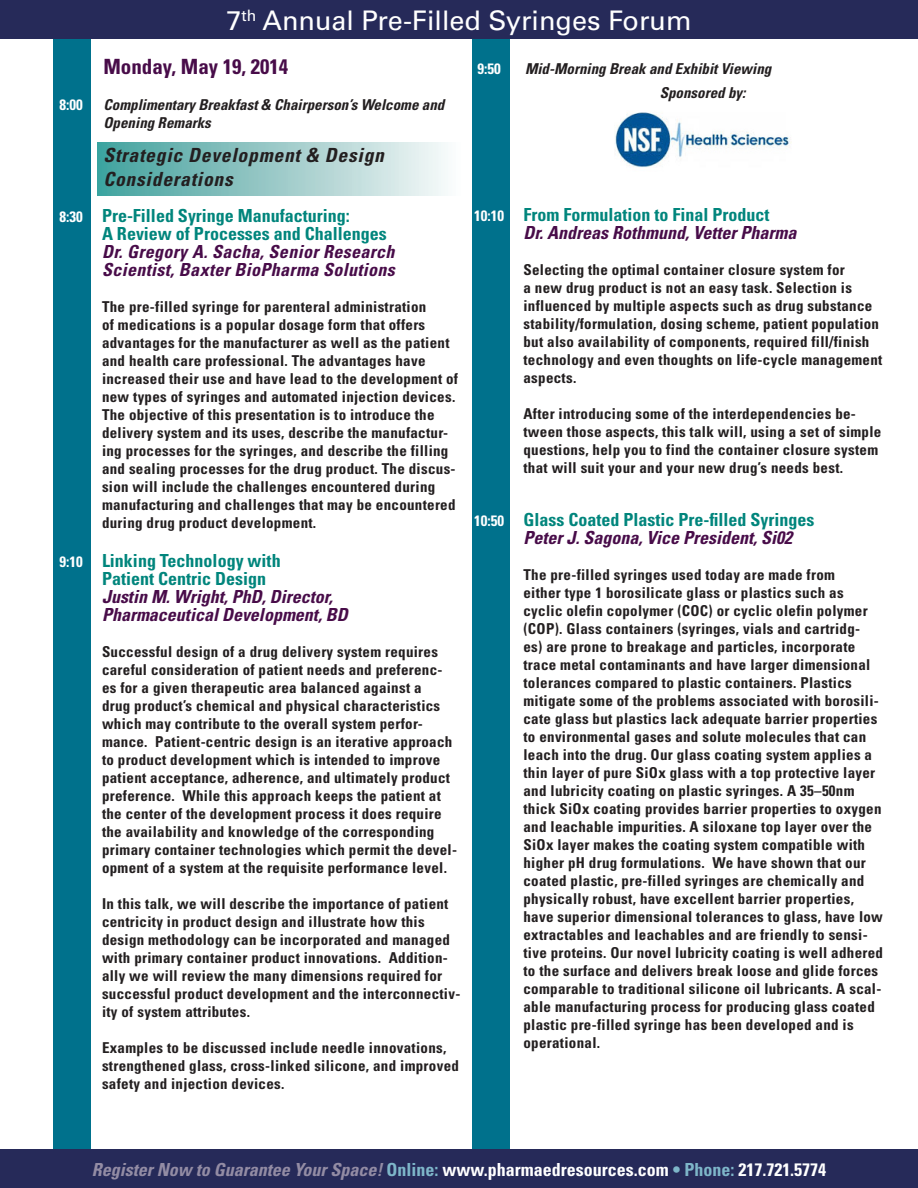
<style>
.page{position:relative;width:918px;height:1188px;background:#fff}
.page>*{position:absolute;margin:0;border:0;box-sizing:border-box;transform-origin:0 0}
.t1{font:27px "Univers";color:#fff}
.t2{font:700 condensed 21px "Univers";color:#480c49}
.t3{font:italic 700 condensed 19.5px/23.4px "Univers";letter-spacing:.04em;color:#231f20}
.t4{font:700 condensed 18px/18px "Univers";color:#00857c}
.Speaker{font:italic 700 condensed 18px/18px "Univers";color:#480c49}
.t5{font:700 condensed 18px "Univers";color:#fff}
.Speaker-2{font:italic 700 condensed 18px/18px "Univers";letter-spacing:.02em;color:#480c49}
.Body{font:700 condensed 15px/18px "Univers";letter-spacing:.02em;color:#231f20}
.Speaker-3{font:700 condensed 15px/18px "Univers";letter-spacing:.02em;color:#231f20}
.t6{font:italic 700 condensed 15px/18px "Univers";color:#231f20}
.t7{font:700 condensed 15px "Univers";color:#fff}
.s1{font-size:15px;color:#fff}
.s2{font-style:italic;color:#938ca4}
.s3{color:#7eb6c9}
</style>
<div class="page">
<div style="left:54px;top:0;width:37px;height:1188px;background:#00718c"></div>
<div style="left:472px;top:0;width:38px;height:1188px;background:#00718c"></div>
<div style="left:0;top:0;width:918px;height:39px;background:#262a59"></div>
<div style="left:0;top:1149px;width:918px;height:39px;background:#262a59"></div>
<div style="left:98px;top:142px;width:364px;height:53px;background:linear-gradient(to right,#41a09c,#fbfafa)"></div>
<img style="left:615px;top:112px;width:177px;height:56px">
<h1 class="t1" style="left:226px;top:4px;width:467px">7<sup>th</sup> Annual Pre-Filled Syringes Forum</h1>
<p class="t7" style="left:478px;top:59px;width:25px">9:50</p>
<p class="t6" style="left:525px;top:59px;width:248px">Mid-Morning Break and Exhibit Viewing</p>
<p class="t2" style="left:103px;top:53px;width:186px">Monday, May 19, 2014</p>
<p class="t7" style="left:59px;top:95px;width:25px">8:00</p>
<p class="t6" style="left:104px;top:95px;width:342px">Complimentary Breakfast &amp; Chairperson’s Welcome and<br>Opening Remarks</p>
<p class="t3" style="left:103px;top:143px;width:282px">Strategic Development &amp; Design<br>Considerations</p>
<p class="t4" style="left:102px;top:206px;width:286px;text-indent:-43px"><span class="s1">8:30</span> Pre-Filled Syringe Manufacturing:<br>A Review of Processes and Challenges</p>
<p class="Speaker-2" style="left:102px;top:242px;width:294px">Dr. Gregory A. Sacha, Senior Research<br>Scientist, Baxter BioPharma Solutions</p>
<p class="Body" style="left:102px;top:297px;width:358px">The pre-filled syringe for parenteral administration<br>of medications is a popular dosage form that offers advantages for the manufacturer as well as the patient and health care professional. The advantages have increased their use and have lead to the development of new types of syringes and automated injection devices.<br>The objective of this presentation is to introduce the delivery system and its uses, describe the manufactur&shy;ing processes for the syringes, and describe the filling and sealing processes for the drug product. The discus&shy;sion will include the challenges encountered during manufacturing and challenges that may be encountered during drug product development.</p>
<p class="t4" style="left:102px;top:552px;width:180px;text-indent:-43px"><span class="s1">9:10</span> Linking Technology with<br>Patient Centric Design</p>
<p class="Speaker" style="left:102px;top:588px;width:247px">Justin M. Wright, PhD, Director,<br>Pharmaceutical Development, BD</p>
<p class="Speaker-3" style="left:102px;top:643px;width:357px">Successful design of a drug delivery system requires careful consideration of patient needs and preferenc&shy;es for a given therapeutic area balanced against a<br>drug product’s chemical and physical characteristics which may contribute to the overall system perfor&shy;mance. Patient-centric design is an iterative approach to product development which is intended to improve patient acceptance, adherence, and ultimately product preference. While this approach keeps the patient at the center of the development process it does require the availability and knowledge of the corresponding primary container technologies which permit the devel&shy;opment of a system at the requisite performance level.</p>
<p class="Speaker-3" style="left:102px;top:895px;width:360px">In this talk, we will describe the importance of patient centricity in product design and illustrate how this design methodology can be incorporated and managed with primary container product innovations. Addition&shy;ally we will review the many dimensions required for successful product development and the interconnectiv&shy;ity of system attributes.</p>
<p class="Speaker-3" style="left:102px;top:1039px;width:358px">Examples to be discussed include needle innovations, strengthened glass, cross-linked silicone, and improved safety and injection devices.</p>
<p class="t6" style="left:660px;top:84px;width:87px">Sponsored by:</p>
<p class="t4" style="left:474px;top:206px;width:297px"><span class="s1">10:10</span> From Formulation to Final Product</p>
<p class="Speaker" style="left:524px;top:224px;width:275px">Dr. Andreas Rothmund, Vetter Pharma</p>
<p class="Body" style="left:524px;top:261px;width:360px">Selecting the optimal container closure system for<br>a new drug product is not an easy task. Selection is influenced by multiple aspects such as drug substance stability/formulation, dosing scheme, patient population but also availability of components, required fill/finish technology and even thoughts on life-cycle management aspects.</p>
<p class="Body" style="left:524px;top:405px;width:359px">After introducing some of the interdependencies be&shy;tween those aspects, this talk will, using a set of simple questions, help you to find the container closure system that will suit your and your new drug’s needs best.</p>
<p class="t4" style="left:474px;top:510px;width:342px"><span class="s1">10:50</span> Glass Coated Plastic Pre-filled Syringes</p>
<p class="Speaker" style="left:524px;top:528px;width:270px">Peter J. Sagona, Vice President, Si02</p>
<p class="Body" style="left:524px;top:565px;width:361px">The pre-filled syringes used today are made from<br>either type 1 borosilicate glass or plastics such as cyclic olefin copolymer (COC) or cyclic olefin polymer (COP). Glass containers (syringes, vials and cartridg-<br>es) are prone to breakage and particles, incorporate trace metal contaminants and have larger dimensional tolerances compared to plastic containers. Plastics mitigate some of the problems associated with borosili&shy;cate glass but plastics lack adequate barrier properties to environmental gases and solute molecules that can leach into the drug. Our glass coating system applies a thin layer of pure SiOx glass with a top protective layer and lubricity coating on plastic syringes. A 35–50nm thick SiOx coating provides barrier properties to oxygen and leachable impurities. A siloxane top layer over the SiOx layer makes the coating system compatible with higher pH drug formulations. We have shown that our coated plastic, pre-filled syringes are chemically and physically robust, have excellent barrier properties, have superior dimensional tolerances to glass, have low extractables and leachables and are friendly to sensi&shy;tive proteins. Our novel lubricity coating is well adhered to the surface and delivers break loose and glide forces comparable to traditional silicone oil lubricants. A scal&shy;able manufacturing process for producing glass coated plastic pre-filled syringe has been developed and is operational.</p>
<p class="t5" style="left:92px;top:1158px;width:736px"><span class="s2">Register Now to Guarantee Your Space!</span> <span class="s3">Online:</span> www.pharmaedresources.com <span class="s3">• Phone:</span> 217.721.5774</p>
</div>
